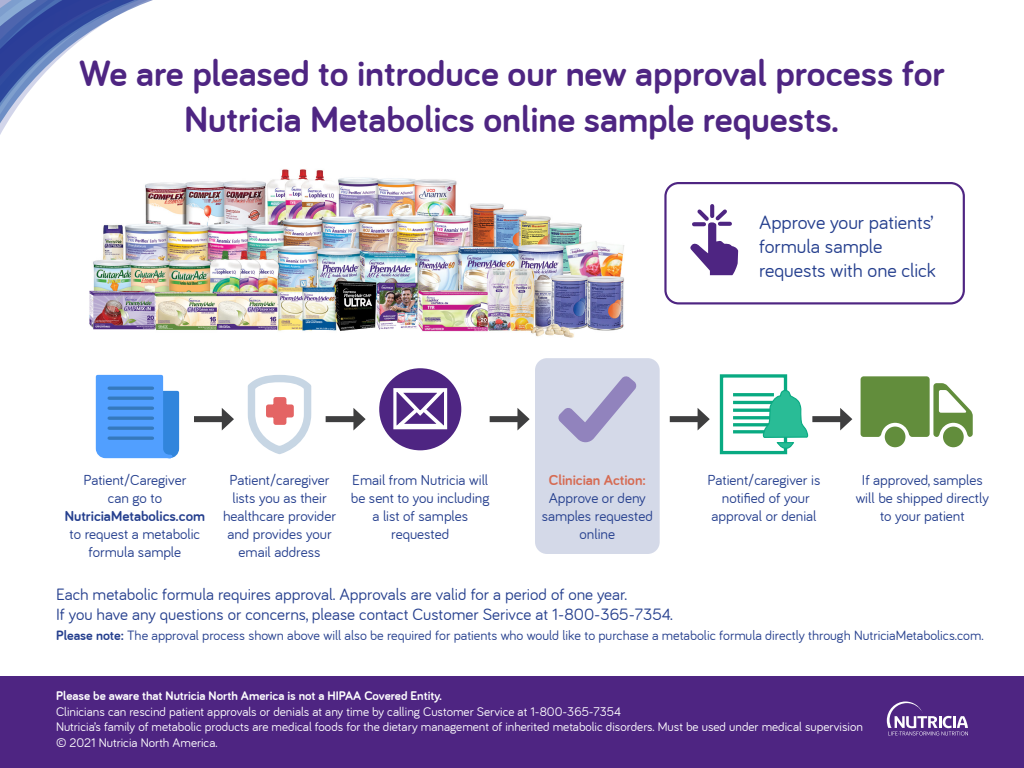
<style>
.page{position:relative;width:1024px;height:768px;background:#fff}
.page>*{position:absolute;margin:0;border:0;box-sizing:border-box;transform-origin:0 0}
.t1{font:700 38px/45.6px "Bariol";color:#4e2582;text-align:center}
.t2{font:20px/24px "Bariol";color:#253f8e}
.t3{font:17px/20.4px "Bariol";color:#253f8e}
.t4{font:15px/18px "Bariol";color:#253f8e;text-align:center}
.t5{font:14px "Bariol";color:#253f8e}
.t6{font:13px "Bariol";color:#fff}
.t7{font:700 13px "Bariol";color:#fff}
.s1{font-weight:700}
.s2{font-weight:700;color:#d66b53}
</style>
<div class="page">
<div style="left:535px;top:358px;width:125px;height:196px;background:#d4d9e8;border-radius:12px"></div>
<img style="left:89px;top:169px;width:535px;height:169px">
<div style="left:0;top:676px;width:1024px;height:92px;background:#4e2582"></div>
<svg style="left:887px;top:702px;width:81px;height:34px"></svg>
<svg style="left:690px;top:206px;width:48px;height:69px"></svg>
<svg style="left:720px;top:222px;width:10px;height:4px"></svg>
<svg style="left:694px;top:222px;width:10px;height:4px"></svg>
<div style="left:664px;top:182px;width:301px;height:122px;border:2px solid #4e2582;border-radius:13px"></div>
<svg style="left:247px;top:375px;width:65px;height:79px"></svg>
<svg style="left:96px;top:375px;width:83px;height:83px;background:#539ef7"></svg>
<hr style="left:109px;top:387px;width:43px;height:3px;background:#3579bd">
<hr style="left:109px;top:437px;width:43px;height:3px;background:#3579bd">
<hr style="left:109px;top:427px;width:43px;height:3px;background:#3579bd">
<hr style="left:109px;top:417px;width:43px;height:3px;background:#3579bd">
<hr style="left:109px;top:407px;width:43px;height:3px;background:#3579bd">
<hr style="left:109px;top:397px;width:43px;height:3px;background:#3579bd">
<svg style="left:558px;top:376px;width:78px;height:66px"></svg>
<div style="left:720px;top:374px;width:67px;height:80px;border:3px solid #09aa82"></div>
<hr style="left:733px;top:393px;width:41px;height:3px;background:#09aa82">
<hr style="left:733px;top:401px;width:41px;height:3px;background:#09aa82">
<hr style="left:733px;top:409px;width:41px;height:3px;background:#09aa82">
<hr style="left:733px;top:416px;width:41px;height:3px;background:#09aa82">
<hr style="left:733px;top:423px;width:41px;height:3px;background:#09aa82">
<hr style="left:733px;top:430px;width:41px;height:3px;background:#09aa82">
<svg style="left:762px;top:389px;width:46px;height:60px"></svg>
<svg style="left:861px;top:376px;width:112px;height:71px"></svg>
<div style="left:379px;top:368px;width:82px;height:82px;background:#4e2582;border-radius:50%"></div>
<svg style="left:393px;top:388px;width:55px;height:42px"></svg>
<svg style="left:0;top:0;width:155px;height:231px"></svg>
<div style="left:194px;top:416px;width:33px;height:6px;background:#3e3e3f"></div>
<svg style="left:222px;top:408px;width:12px;height:22px"></svg>
<div style="left:326px;top:416px;width:32px;height:6px;background:#3e3e3f"></div>
<svg style="left:353px;top:408px;width:13px;height:22px"></svg>
<div style="left:490px;top:416px;width:32px;height:6px;background:#3e3e3f"></div>
<svg style="left:517px;top:408px;width:13px;height:22px"></svg>
<div style="left:670px;top:416px;width:32px;height:6px;background:#3e3e3f"></div>
<svg style="left:698px;top:408px;width:12px;height:22px"></svg>
<div style="left:812px;top:416px;width:33px;height:6px;background:#3e3e3f"></div>
<svg style="left:840px;top:408px;width:12px;height:22px"></svg>
<p class="t1" style="left:79px;top:50px;width:867px">We are pleased to introduce our new approval process for<br>Nutricia Metabolics online sample requests.</p>
<p class="t2" style="left:759px;top:210px;width:178px">Approve your patients’ formula sample requests with one click</p>
<p class="t4" style="left:65px;top:471px;width:142px">Patient/Caregiver<br>can go to<br><span class="s1">NutriciaMetabolics.com </span>to request a metabolic formula sample</p>
<p class="t3" style="left:56px;top:584px;width:619px">Each metabolic formula requires approval. Approvals are valid for a period of one year.<br>If you have any questions or concerns, please contact Customer Serivce at 1-800-365-7354.</p>
<p class="t5" style="left:56px;top:628px;width:929px"><span class="s1">Please note:</span> The approval process shown above will also be required for patients who would like to purchase a metabolic formula directly through NutriciaMetabolics.com.</p>
<p class="t4" style="left:223px;top:471px;width:115px">Patient/caregiver lists you as their healthcare provider and provides your email address</p>
<p class="t4" style="left:351px;top:471px;width:140px">Email from Nutricia will be sent to you including a list of samples requested</p>
<p class="t4" style="left:708px;top:471px;width:114px">Patient/caregiver is notified of your approval or denial</p>
<p class="t4" style="left:856px;top:471px;width:135px">If approved, samples will be shipped directly to your patient</p>
<p class="t4" style="left:542px;top:471px;width:113px"><span class="s2">Clinician Action:<br></span>Approve or deny samples requested online</p>
<p class="t7" style="left:56px;top:689px;width:388px">Please be aware that Nutricia North America is not a HIPAA Covered Entity.</p>
<p class="t6" style="left:56px;top:704px;width:567px">Clinicians can rescind patient approvals or denials at any time by calling Customer Service at 1-800-365-7354</p>
<p class="t6" style="left:56px;top:720px;width:808px">Nutricia’s family of metabolic products are medical foods for the dietary management of inherited metabolic disorders. Must be used under medical supervision</p>
<p class="t6" style="left:56px;top:735px;width:163px">© 2021 Nutricia North America.</p>
</div>
